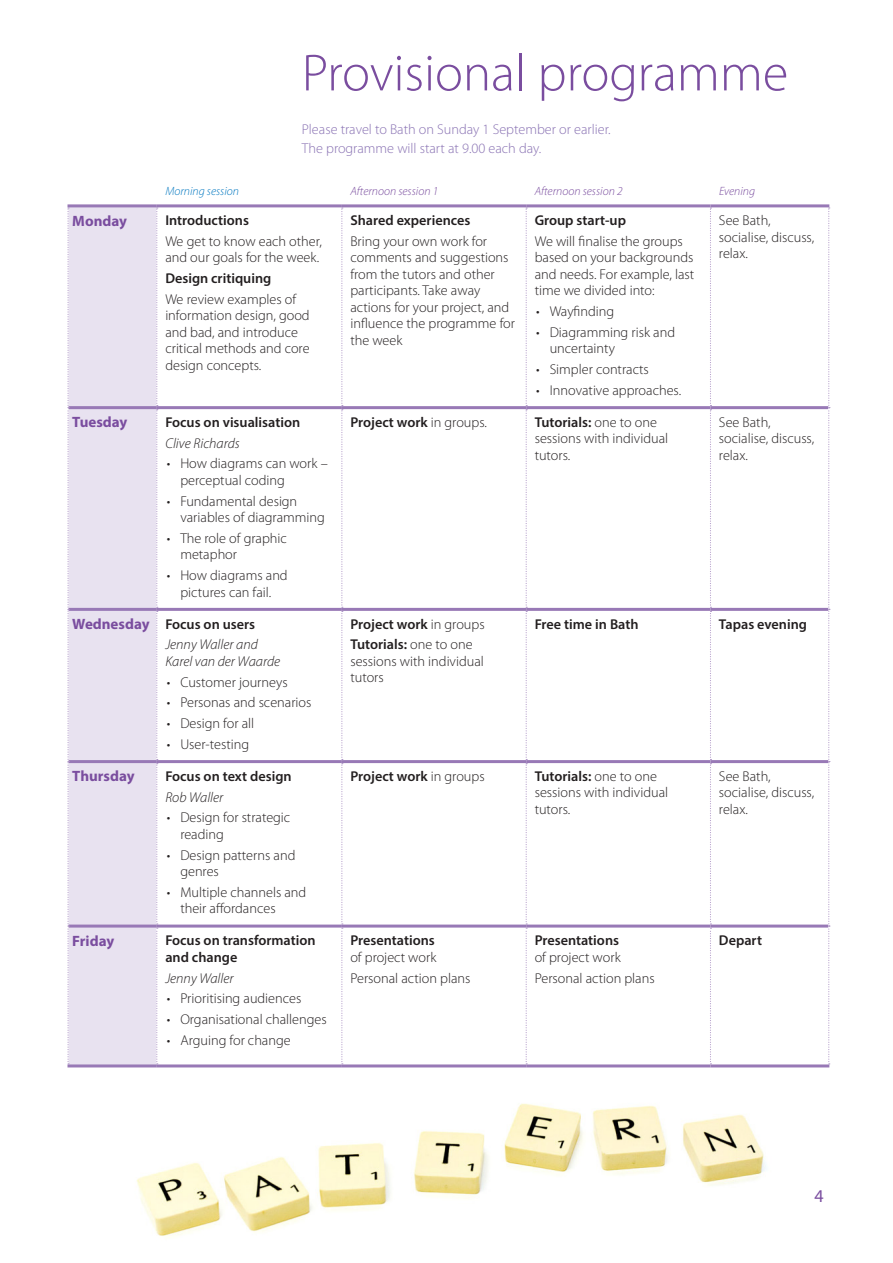
<style>
.page{position:relative;width:893px;height:1263px;background:#fff}
.page>*{position:absolute;margin:0;border:0;box-sizing:border-box;transform-origin:0 0}
.page_heading{font:300 52.5px "Myriad Pro";color:#7a4d9f}
.t1{font:18px "Myriad Pro";color:#7a4d9f}
.t2{font:700 15px "Myriad Pro";color:#7a4d9f}
.table_text{font:300 14.25px/16.5px "Myriad Pro";color:#231f20}
.table_text-2{font:600 14.25px/16.5px "Myriad Pro";color:#231f20}
.table_head{font:600 14.25px/16.5px "Myriad Pro";color:#231f20}
.course_info{font:300 14.25px/19.5px "Myriad Pro";color:#8972b3}
.table_tutor{font:italic 300 14.25px/16.5px "Myriad Pro";color:#231f20}
.t3{font:italic 300 12px "Myriad Pro";color:#7a4d9f}
.t4{font:italic 300 12px "Myriad Pro";color:#0077c0}
.s1{font-weight:300}
.s2{font-weight:600}
</style>
<div class="page">
<img style="left:136px;top:1103px;width:630px;height:133px">
<div style="left:69px;top:207px;width:87px;height:857px;background:#e8e2f0"></div>
<hr style="left:68px;top:204px;width:89px;height:3px;background:#9879b6">
<hr style="left:157px;top:204px;width:185px;height:3px;background:#9879b6">
<hr style="left:342px;top:204px;width:184px;height:3px;background:#9879b6">
<hr style="left:526px;top:204px;width:184px;height:3px;background:#9879b6">
<hr style="left:710px;top:204px;width:119px;height:3px;background:#9879b6">
<hr style="left:69px;top:406px;width:88px;height:3px;background:#9879b6">
<hr style="left:157px;top:406px;width:185px;height:3px;background:#9879b6">
<hr style="left:342px;top:406px;width:184px;height:3px;background:#9879b6">
<hr style="left:526px;top:406px;width:184px;height:3px;background:#9879b6">
<hr style="left:710px;top:406px;width:118px;height:3px;background:#9879b6">
<hr style="left:69px;top:608px;width:88px;height:3px;background:#9879b6">
<hr style="left:157px;top:608px;width:185px;height:3px;background:#9879b6">
<hr style="left:342px;top:608px;width:184px;height:3px;background:#9879b6">
<hr style="left:526px;top:608px;width:184px;height:3px;background:#9879b6">
<hr style="left:710px;top:608px;width:118px;height:3px;background:#9879b6">
<hr style="left:69px;top:760px;width:88px;height:3px;background:#9879b6">
<hr style="left:157px;top:760px;width:185px;height:3px;background:#9879b6">
<hr style="left:342px;top:760px;width:184px;height:3px;background:#9879b6">
<hr style="left:526px;top:760px;width:184px;height:3px;background:#9879b6">
<hr style="left:710px;top:760px;width:118px;height:3px;background:#9879b6">
<hr style="left:69px;top:924px;width:88px;height:3px;background:#9879b6">
<hr style="left:157px;top:924px;width:185px;height:3px;background:#9879b6">
<hr style="left:342px;top:924px;width:184px;height:3px;background:#9879b6">
<hr style="left:526px;top:924px;width:184px;height:3px;background:#9879b6">
<hr style="left:710px;top:924px;width:118px;height:3px;background:#9879b6">
<hr style="left:68px;top:1064px;width:89px;height:3px;background:#9879b6">
<hr style="left:157px;top:1064px;width:185px;height:3px;background:#9879b6">
<hr style="left:342px;top:1064px;width:184px;height:3px;background:#9879b6">
<hr style="left:526px;top:1064px;width:184px;height:3px;background:#9879b6">
<hr style="left:710px;top:1064px;width:119px;height:3px;background:#9879b6">
<svg style="left:68px;top:207px;width:1px;height:857px"></svg>
<svg style="left:156px;top:207px;width:2px;height:857px"></svg>
<svg style="left:341px;top:207px;width:2px;height:857px"></svg>
<svg style="left:526px;top:207px;width:1px;height:857px"></svg>
<svg style="left:710px;top:207px;width:1px;height:857px"></svg>
<svg style="left:828px;top:207px;width:2px;height:857px"></svg>
<p class="page_heading" style="left:302px;top:44px;width:488px">Provisional programme</p>
<p class="course_info" style="left:302px;top:120px;width:310px">Please travel to Bath on Sunday 1 September or earlier.<br>The programme will start at 9.00 each day.</p>
<p class="t4" style="left:165px;top:185px;width:75px">Morning session</p>
<p class="t3" style="left:350px;top:185px;width:89px">Afternoon session 1</p>
<p class="t3" style="left:535px;top:185px;width:89px">Afternoon session 2</p>
<p class="t3" style="left:719px;top:185px;width:38px">Evening</p>
<p class="t2" style="left:72px;top:211px;width:56px">Monday</p>
<p class="table_head" style="left:165px;top:212px;width:85px">Introductions</p>
<p class="table_text" style="left:165px;top:233px;width:158px">We get to know each other, and our goals for the week.</p>
<p class="table_text-2" style="left:165px;top:270px;width:108px">Design critiquing</p>
<p class="table_text" style="left:165px;top:291px;width:146px">We review examples of information design, good and bad, and introduce critical methods and core design concepts.</p>
<p class="t2" style="left:72px;top:413px;width:57px">Tuesday</p>
<p class="table_head" style="left:165px;top:413px;width:136px">Focus on visualisation</p>
<p class="table_tutor" style="left:165px;top:435px;width:76px">Clive Richards</p>
<p class="table_text" style="left:180px;top:456px;width:149px;text-indent:-14px">• How diagrams can work – perceptual coding</p>
<p class="table_text" style="left:180px;top:493px;width:146px;text-indent:-14px">• Fundamental design variables of diagramming</p>
<p class="table_text" style="left:180px;top:530px;width:108px;text-indent:-14px">• The role of graphic metaphor</p>
<p class="table_text" style="left:167px;top:567px;width:122px;text-align:center">• How diagrams and pictures can fail.</p>
<p class="t2" style="left:72px;top:614px;width:79px">Wednesday</p>
<p class="table_head" style="left:165px;top:615px;width:91px">Focus on users</p>
<p class="table_tutor" style="left:165px;top:637px;width:116px">Jenny Waller and<br>Karel van der Waarde</p>
<p class="table_text" style="left:167px;top:674px;width:122px">• Customer journeys</p>
<p class="table_text" style="left:167px;top:694px;width:146px">• Personas and scenarios</p>
<p class="table_text" style="left:167px;top:715px;width:89px">• Design for all</p>
<p class="table_text" style="left:167px;top:736px;width:84px">• User-testing</p>
<p class="t2" style="left:72px;top:766px;width:64px">Thursday</p>
<p class="table_head" style="left:165px;top:767px;width:128px">Focus on text design</p>
<p class="table_tutor" style="left:165px;top:789px;width:60px">Rob Waller</p>
<p class="table_text" style="left:180px;top:809px;width:111px;text-indent:-14px">• Design for strategic reading</p>
<p class="table_text" style="left:180px;top:847px;width:117px;text-indent:-14px">• Design patterns and genres</p>
<p class="table_text" style="left:180px;top:884px;width:127px;text-indent:-14px">• Multiple channels and their affordances</p>
<p class="t2" style="left:72px;top:931px;width:43px">Friday</p>
<p class="table_head" style="left:165px;top:932px;width:152px">Focus on transformation and change</p>
<p class="table_tutor" style="left:165px;top:970px;width:70px">Jenny Waller</p>
<p class="table_text" style="left:167px;top:990px;width:136px">• Prioritising audiences</p>
<p class="table_text" style="left:167px;top:1011px;width:162px">• Organisational challenges</p>
<p class="table_text" style="left:167px;top:1032px;width:125px">• Arguing for change</p>
<p class="table_text-2" style="left:350px;top:212px;width:122px">Shared experiences</p>
<p class="table_text" style="left:350px;top:233px;width:166px">Bring your own work for comments and suggestions from the tutors and other participants. Take away actions for your project, and influence the programme for the week</p>
<p class="table_text-2" style="left:535px;top:212px;width:93px">Group start-up</p>
<p class="table_text" style="left:535px;top:233px;width:161px">We will finalise the groups based on your backgrounds and needs. For example, last time we divided into:</p>
<p class="table_text" style="left:536px;top:303px;width:80px">• Wayfinding</p>
<p class="table_text" style="left:550px;top:324px;width:127px;text-indent:-14px">• Diagramming risk and uncertainty</p>
<p class="table_text" style="left:536px;top:361px;width:114px">• Simpler contracts</p>
<p class="table_text" style="left:536px;top:382px;width:147px">• Innovative approaches.</p>
<p class="table_text" style="left:719px;top:212px;width:97px">See Bath, socialise, discuss, relax.</p>
<p class="table_text-2" style="left:350px;top:413px;width:138px">Project work <span class="s1">in groups.</span></p>
<p class="table_text" style="left:535px;top:414px;width:135px"><span class="s2">Tutorials:</span> one to one sessions with individual tutors.</p>
<p class="table_text" style="left:719px;top:414px;width:97px">See Bath, socialise, discuss, relax.</p>
<p class="table_text-2" style="left:350px;top:615px;width:136px">Project work <span class="s1">in groups</span></p>
<p class="table_text" style="left:350px;top:636px;width:135px"><span class="s2">Tutorials:</span> one to one sessions with individual tutors</p>
<p class="table_text-2" style="left:535px;top:615px;width:105px">Free time in Bath</p>
<p class="table_text-2" style="left:719px;top:615px;width:90px">Tapas evening</p>
<p class="table_text-2" style="left:350px;top:767px;width:136px">Project work <span class="s1">in groups</span></p>
<p class="table_text" style="left:535px;top:768px;width:135px"><span class="s2">Tutorials:</span> one to one sessions with individual tutors.</p>
<p class="table_text" style="left:719px;top:768px;width:97px">See Bath, socialise, discuss, relax.</p>
<p class="table_text-2" style="left:350px;top:932px;width:88px">Presentations <span class="s1">of project work</span></p>
<p class="table_text" style="left:350px;top:970px;width:122px">Personal action plans</p>
<p class="table_text-2" style="left:535px;top:932px;width:88px">Presentations <span class="s1">of project work</span></p>
<p class="table_text" style="left:535px;top:970px;width:122px">Personal action plans</p>
<p class="table_text-2" style="left:719px;top:932px;width:45px">Depart</p>
<p class="t1" style="left:814px;top:1184px;width:11px">4</p>
</div>
